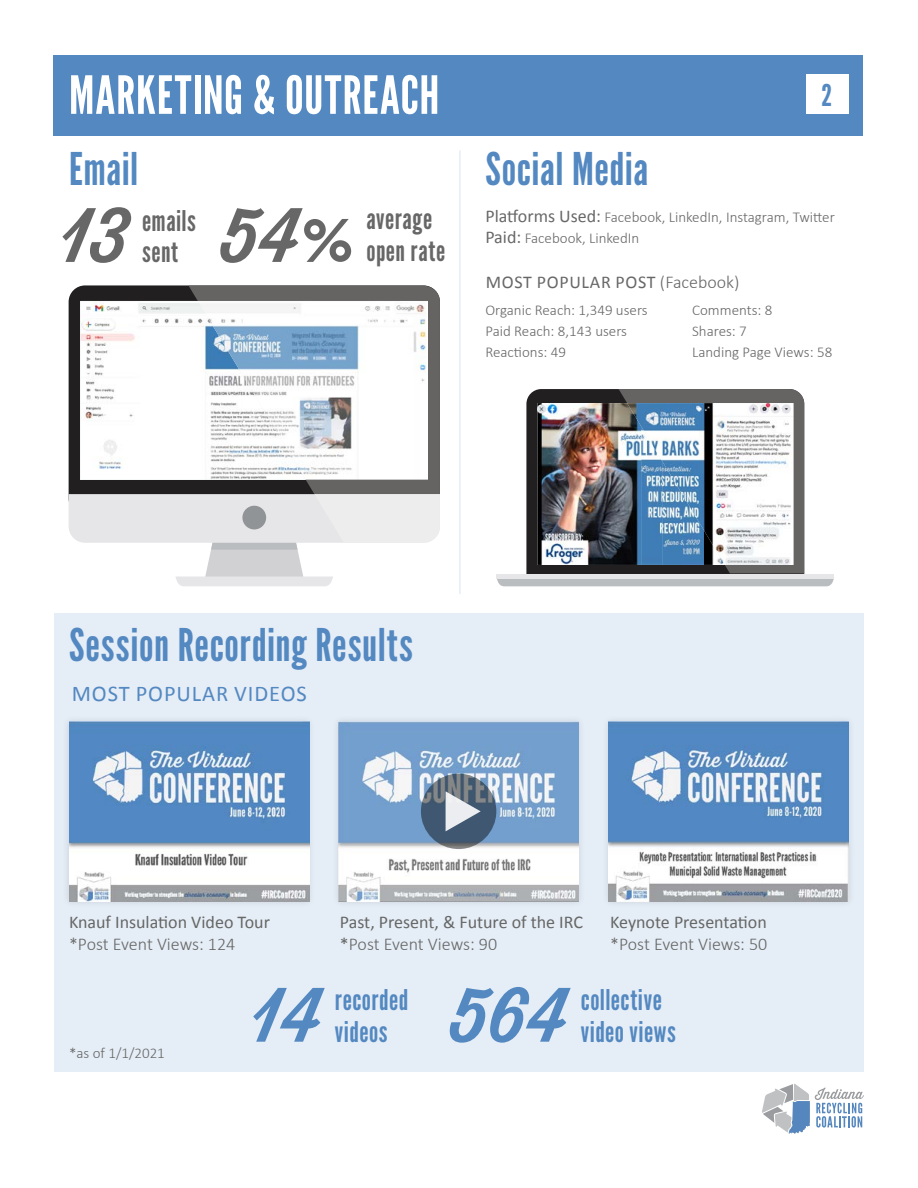
<style>
.page{position:relative;width:918px;height:1188px;background:#fff}
.page>*{position:absolute;margin:0;border:0;box-sizing:border-box;transform-origin:0 0}
.t1{font:500 75px "Thirsty Script";color:#666766}
.t2{font:500 75px "Thirsty Script";color:#5388c1}
.t3{font:52.5px "League Gothic";letter-spacing:.02em;color:#fff}
.t4{font:45px "League Gothic";letter-spacing:.015em;color:#5388c1}
.t5{font:30px "League Gothic";color:#5388c1}
.t6{font:28.5px/31.5px "League Gothic";letter-spacing:.02em;color:#5388c1}
.t7{font:28.5px/31.5px "League Gothic";letter-spacing:.02em;color:#666766}
.t8{font:22.5px "Calibri";letter-spacing:.04em;color:#5388c1}
.t9{font:18px/21.6px "Calibri";color:#666766}
.t10{font:300 18px "Calibri";letter-spacing:-.005em;color:#666766}
.t11{font:18px "Calibri";letter-spacing:.04em;color:#666766}
.t12{font:300 15px/21px "Calibri";color:#666766}
.s1{font-weight:400;font-size:18px}
.s2{font-weight:300}
</style>
<div class="page">
<div style="left:54px;top:613px;width:810px;height:459px;background:#e5edf6"></div>
<div style="left:54px;top:55px;width:809px;height:80px;background:#5388c1"></div>
<div style="left:806px;top:74px;width:42px;height:40px;background:#fff"></div>
<div style="left:69px;top:285px;width:371px;height:230px;background:#211f1f;border-radius:16px"></div>
<div style="left:189px;top:286px;width:251px;height:16px;background:#666363"></div>
<svg style="left:69px;top:302px;width:371px;height:284px"></svg>
<img style="left:198px;top:301px;width:230px;height:178px">
<svg style="left:497px;top:389px;width:337px;height:197px"></svg>
<img style="left:537px;top:403px;width:90px;height:162px">
<img style="left:627px;top:403px;width:166px;height:162px">
<div style="left:62px;top:714px;width:254px;height:195px;background:#000;opacity:.11"></div>
<img style="left:69px;top:721px;width:240px;height:180px">
<div style="left:332px;top:714px;width:254px;height:195px;background:#000;opacity:.11"></div>
<div style="left:601px;top:714px;width:254px;height:195px;background:#000;opacity:.11"></div>
<img style="left:608px;top:721px;width:240px;height:180px">
<svg style="left:339px;top:721px;width:240px;height:180px;background:#a6bed8"></svg>
<svg style="left:421px;top:774px;width:75px;height:75px;background:#526376"></svg>
<svg style="left:446px;top:791px;width:35px;height:40px"></svg>
<hr style="left:459px;top:150px;width:2px;height:444px;background:#e5edf6">
<svg style="left:762px;top:1084px;width:102px;height:50px"></svg>
<h2 class="t3" style="left:69px;top:64px;width:372px">MARKETING &amp; OUTREACH</h2>
<h3 class="t5" style="left:822px;top:77px;width:12px">2</h3>
<h3 class="t4" style="left:69px;top:142px;width:71px">Email</h3>
<h3 class="t4" style="left:485px;top:142px;width:164px">Social Media</h3>
<h1 class="t1" style="left:61px;top:180px;width:70px">13</h1>
<h3 class="t7" style="left:142px;top:205px;width:55px">emails sent</h3>
<h1 class="t1" style="left:221px;top:180px;width:132px">54%</h1>
<h3 class="t7" style="left:366px;top:203px;width:80px">average open rate</h3>
<p class="t12" style="left:485px;top:205px;width:351px"><span class="s1">Platforms Used:</span> Facebook, LinkedIn, Instagram, Twitter<br><span class="s1">Paid:</span> Facebook, LinkedIn</p>
<p class="t11" style="left:486px;top:270px;width:255px">MOST POPULAR POST <span class="s2">(Facebook)</span></p>
<p class="t12" style="left:485px;top:299px;width:164px">Organic Reach: 1,349 users<br>Paid Reach: 8,143 users<br>Reactions: 49</p>
<p class="t12" style="left:692px;top:299px;width:142px">Comments: 8<br>Shares: 7<br>Landing Page Views: 58</p>
<h3 class="t4" style="left:69px;top:619px;width:345px">Session Recording Results</h3>
<h3 class="t8" style="left:72px;top:679px;width:236px">MOST POPULAR VIDEOS</h3>
<p class="t9" style="left:69px;top:911px;width:202px">Knauf Insulation Video Tour</p>
<p class="t10" style="left:69px;top:932px;width:168px">*Post Event Views: 124</p>
<p class="t9" style="left:340px;top:911px;width:245px">Past, Present, &amp; Future of the IRC *<span class="s2">Post Event Views: 90</span></p>
<p class="t9" style="left:610px;top:911px;width:158px">Keynote Presentation</p>
<p class="t10" style="left:610px;top:932px;width:159px">*Post Event Views: 50</p>
<p class="t12" style="left:69px;top:1042px;width:97px">*as of 1/1/2021</p>
<h1 class="t2" style="left:252px;top:960px;width:73px">14</h1>
<h3 class="t6" style="left:335px;top:985px;width:75px">recorded videos</h3>
<h1 class="t2" style="left:451px;top:960px;width:120px">564</h1>
<h3 class="t6" style="left:581px;top:985px;width:83px">collective</h3>
<h3 class="t6" style="left:581px;top:1016px;width:97px">video views</h3>
</div>
